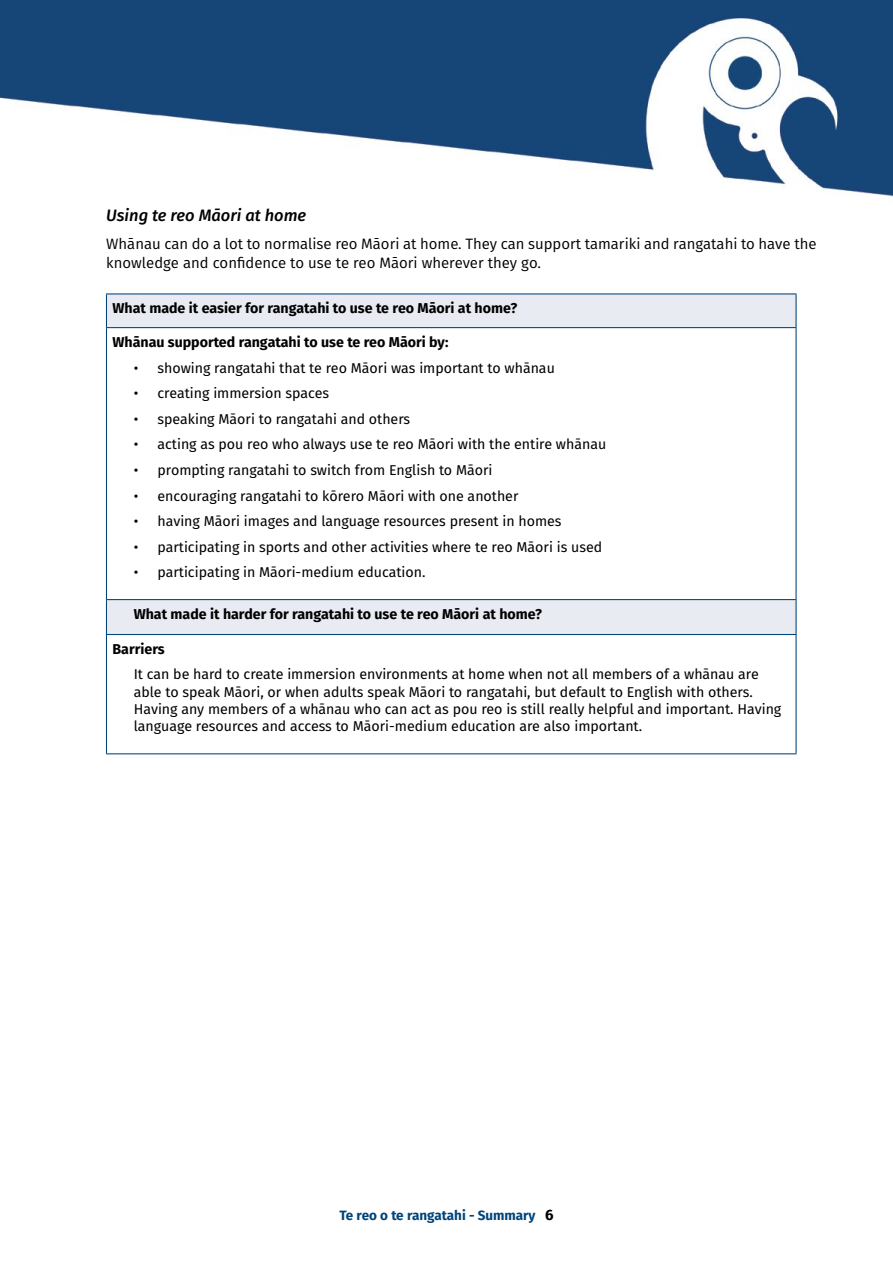
<style>
.page{position:relative;width:893px;height:1263px;background:#fff}
.page>*{position:absolute;margin:0;border:0;box-sizing:border-box;transform-origin:0 0}
.t1{font:italic 500 16.5px "Fira Sans";color:#000}
.t2{font:15px/19.5px "Fira Sans";color:#000}
.t3{font:14.25px/17.1px "Fira Sans";color:#000}
.t4{font:700 14.25px "Fira Sans";color:#000}
.t5{font:700 13.5px "Fira Sans";color:#00447a}
.s1{font-size:15px;color:#000}
</style>
<div class="page">
<img style="left:0;top:0;width:893px;height:197px">
<svg style="left:107px;top:294px;width:688px;height:340px"></svg>
<hr style="left:106px;top:293px;width:691px;height:1px;background:#00447a">
<hr style="left:106px;top:294px;width:1px;height:33px;background:#00447a">
<hr style="left:795px;top:294px;width:2px;height:33px;background:#00447a">
<hr style="left:106px;top:327px;width:691px;height:1px;background:#00447a">
<hr style="left:106px;top:328px;width:1px;height:271px;background:#00447a">
<hr style="left:795px;top:328px;width:2px;height:271px;background:#00447a">
<hr style="left:106px;top:599px;width:691px;height:1px;background:#00447a">
<hr style="left:106px;top:600px;width:1px;height:34px;background:#00447a">
<hr style="left:795px;top:600px;width:2px;height:34px;background:#00447a">
<hr style="left:106px;top:634px;width:691px;height:1px;background:#00447a">
<hr style="left:106px;top:635px;width:1px;height:118px;background:#00447a">
<hr style="left:795px;top:635px;width:2px;height:118px;background:#00447a">
<hr style="left:106px;top:753px;width:691px;height:1px;background:#00447a">
<p class="t1" style="left:106px;top:202px;width:201px">Using te reo Māori at home</p>
<p class="t2" style="left:106px;top:233px;width:712px">Whānau can do a lot to normalise reo Māori at home. They can support tamariki and rangatahi to have the knowledge and confidence to use te reo Māori wherever they go.</p>
<p class="t4" style="left:112px;top:296px;width:406px">What made it easier for rangatahi to use te reo Māori at home?</p>
<p class="t4" style="left:112px;top:330px;width:337px">Whānau supported rangatahi to use te reo Māori by:</p>
<p class="t3" style="left:134px;top:359px;width:423px">• showing rangatahi that te reo Māori was important to whānau</p>
<p class="t3" style="left:134px;top:384px;width:197px">• creating immersion spaces</p>
<p class="t3" style="left:134px;top:410px;width:278px">• speaking Māori to rangatahi and others</p>
<p class="t3" style="left:134px;top:435px;width:474px">• acting as pou reo who always use te reo Māori with the entire whānau</p>
<p class="t3" style="left:134px;top:461px;width:360px">• prompting rangatahi to switch from English to Māori</p>
<p class="t3" style="left:134px;top:487px;width:386px">• encouraging rangatahi to kōrero Māori with one another</p>
<p class="t3" style="left:134px;top:512px;width:429px">• having Māori images and language resources present in homes</p>
<p class="t3" style="left:134px;top:538px;width:470px">• participating in sports and other activities where te reo Māori is used</p>
<p class="t3" style="left:134px;top:563px;width:293px">• participating in Māori-medium education.</p>
<p class="t4" style="left:134px;top:602px;width:410px">What made it harder for rangatahi to use te reo Māori at home?</p>
<p class="t4" style="left:112px;top:637px;width:54px">Barriers</p>
<p class="t3" style="left:134px;top:665px;width:649px">It can be hard to create immersion environments at home when not all members of a whānau are able to speak Māori, or when adults speak Māori to rangatahi, but default to English with others.<br>Having any members of a whānau who can act as pou reo is still really helpful and important. Having language resources and access to Māori-medium education are also important.</p>
<p class="t5" style="left:339px;top:1203px;width:216px">Te reo o te rangatahi - Summary <span class="s1">6</span></p>
</div>
